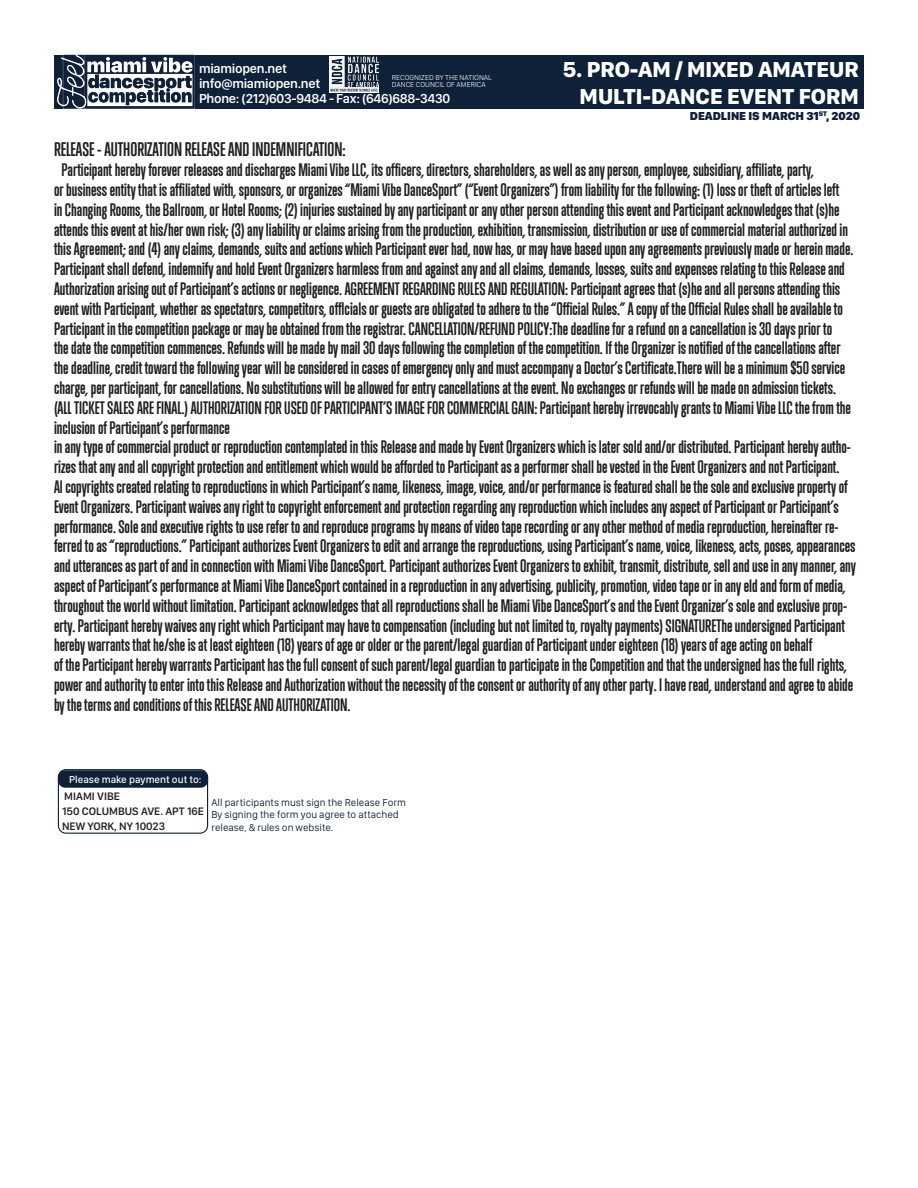
<style>
.page{position:relative;width:918px;height:1188px;background:#fff}
.page>*{position:absolute;margin:0;border:0;box-sizing:border-box;transform-origin:0 0}
.t1{font:800 22.5px "SF Compact Display";color:#fff}
.t2{font:700 18px "Trump Gothic East W01";color:#231f20}
.t3{font:700 16.5px/19.8px "Trump Gothic East W01";color:#231f20}
.t4{font:600 13.5px "SF Compact Display";letter-spacing:-.02em;color:#fff}
.t5{font:900 12px "SF Compact Display";color:#0e2138}
.t6{font:600 11.25px "SF Compact Display";color:#231f20}
.t7{font:10.5px "SF Compact Display";color:#0e2138}
.t8{font:500 10.5px "SF Compact Display";color:#fff}
.t9{font:300 7.5px "SF Compact Display";color:#fff}
</style>
<div class="page">
<div style="left:54px;top:55px;width:810px;height:54px;background:#0e2138"></div>
<img style="left:58px;top:54px;width:137px;height:55px">
<div style="left:58px;top:770px;width:150px;height:18px;background:#0e2138;border-radius:8px"></div>
<div style="left:58px;top:769px;width:150px;height:65px;border:1px solid #0e2138;border-radius:8px"></div>
<img style="left:330px;top:57px;width:48px;height:36px">
<p class="t1" style="left:563px;top:55px;width:298px">5. PRO-AM / MIXED AMATEUR</p>
<p class="t1" style="left:580px;top:82px;width:281px">MULTI-DANCE EVENT FORM</p>
<p class="t4" style="left:199px;top:60px;width:89px">miamiopen.net</p>
<p class="t4" style="left:199px;top:75px;width:123px">info@miamiopen.net</p>
<p class="t4" style="left:199px;top:90px;width:253px">Phone: (212)603-9484 - Fax: (646)688-3430</p>
<p class="t2" style="left:54px;top:139px;width:293px">RELEASE - AUTHORIZATION RELEASE AND INDEMNIFICATION:</p>
<p class="t3" style="left:61px;top:160px;width:754px">Participant hereby forever releases and discharges Miami Vibe LLC, its officers, directors, shareholders, as well as any person, employee, subsidiary, affiliate, party,</p>
<p class="t3" style="left:54px;top:180px;width:801px">or business entity that is affiliated with, sponsors, or organizes “Miami Vibe DanceSport” (“Event Organizers”) from liability for the following: (1) loss or theft of articles left<br>in Changing Rooms, the Ballroom, or Hotel Rooms; (2) injuries sustained by any participant or any other person attending this event and Participant acknowledges that (s)he attends this event at his/her own risk; (3) any liability or claims arising from the production, exhibition, transmission, distribution or use of commercial material authorized in this Agreement; and (4) any claims, demands, suits and actions which Participant ever had, now has, or may have based upon any agreements previously made or herein made.<br>Participant shall defend, indemnify and hold Event Organizers harmless from and against any and all claims, demands, losses, suits and expenses relating to this Release and Authorization arising out of Participant’s actions or negligence. AGREEMENT REGARDING RULES AND REGULATION: Participant agrees that (s)he and all persons attending this event with Participant, whether as spectators, competitors, offIcials or guests are obligated to adhere to the “Official Rules.” A copy of the Official Rules shall be available to Participant in the competition package or may be obtained from the registrar. CANCELLATION/REFUND POLICY:The deadline for a refund on a cancellation is 30 days prior to<br>the date the competition commences. Refunds will be made by mail 30 days following the completion of the competition. If the Organizer is notified of the cancellations after the deadline, credit toward the following year will be considered in cases of emergency only and must accompany a Doctor’s Certificate.There will be a minimum $50 service charge, per participant, for cancellations. No substitutions will be allowed for entry cancellations at the event. No exchanges or refunds will be made on admission tickets. (ALL TICKET SALES ARE FINAL.) AUTHORIZATION FOR USED OF PARTICIPANT’S IMAGE FOR COMMERCIAL GAIN: Participant hereby irrevocably grants to Miami Vibe LLC the from the inclusion of Participant’s performance</p>
<p class="t3" style="left:54px;top:437px;width:803px">in any type of commercial product or reproduction contemplated in this Release and made by Event Organizers which is later sold and/or distributed. Participant hereby autho&shy;rizes that any and all copyright protection and entitlement which would be afforded to Participant as a performer shall be vested in the Event Organizers and not Participant.<br>Al copyrights created relating to reproductions in which Participant’s name, likeness, image, voice, and/or performance is featured shall be the sole and exclusive property of Event Organizers. Participant waives any right to copyright enforcement and protection regarding any reproduction which includes any aspect of Participant or Participant’s performance. Sole and executive rights to use refer to and reproduce programs by means of video tape recording or any other method of media reproduction, hereinafter re&shy;ferred to as “reproductions.” Participant authorizes Event Organizers to edit and arrange the reproductions, using Participant’s name, voice, likeness, acts, poses, appearances and utterances as part of and in connection with Miami Vibe DanceSport. Participant authorizes Event Organizers to exhibit, transmit, distribute, sell and use in any manner, any aspect of Participant’s performance at Miami Vibe DanceSport contained in a reproduction in any advertising, publicity, promotion, video tape or in any eld and form of media, throughout the world without limitation. Participant acknowledges that all reproductions shall be Miami Vibe DanceSport’s and the Event Organizer’s sole and exclusive prop&shy;erty. Participant hereby waives any right which Participant may have to compensation (including but not limited to, royalty payments) SIGNATUREThe undersigned Participant hereby warrants that he/she is at least eighteen (18) years of age or older or the parent/legal guardian of Participant under eighteen (18) years of age acting on behalf</p>
<p class="t3" style="left:54px;top:655px;width:801px">of the Participant hereby warrants Participant has the full consent of such parent/legal guardian to participate in the Competition and that the undersigned has the full rights, power and authority to enter into this Release and Authorization without the necessity of the consent or authority of any other party. I have read, understand and agree to abide by the terms and conditions of this RELEASE AND AUTHORIZATION.</p>
<p class="t9" style="left:392px;top:73px;width:102px">RECOGNIZED BY THE NATIONAL</p>
<p class="t9" style="left:392px;top:80px;width:95px">DANCE COUNCIL OF AMERICA</p>
<p class="t5" style="left:690px;top:109px;width:172px">DEADLINE IS MARCH 31<sup>ST</sup>, 2020</p>
<p class="t8" style="left:69px;top:773px;width:134px">Please make payment out to:</p>
<p class="t6" style="left:64px;top:789px;width:57px">MIAMI VIBE</p>
<p class="t6" style="left:62px;top:804px;width:144px">150 COLUMBUS AVE. APT 16E</p>
<p class="t6" style="left:62px;top:819px;width:105px">NEW YORK, NY 10023</p>
<p class="t7" style="left:212px;top:796px;width:196px">All participants must sign the Release Form</p>
<p class="t7" style="left:212px;top:808px;width:189px">By signing the form you agree to attached</p>
<p class="t7" style="left:212px;top:821px;width:123px">release, &amp; rules on website.</p>
</div>
